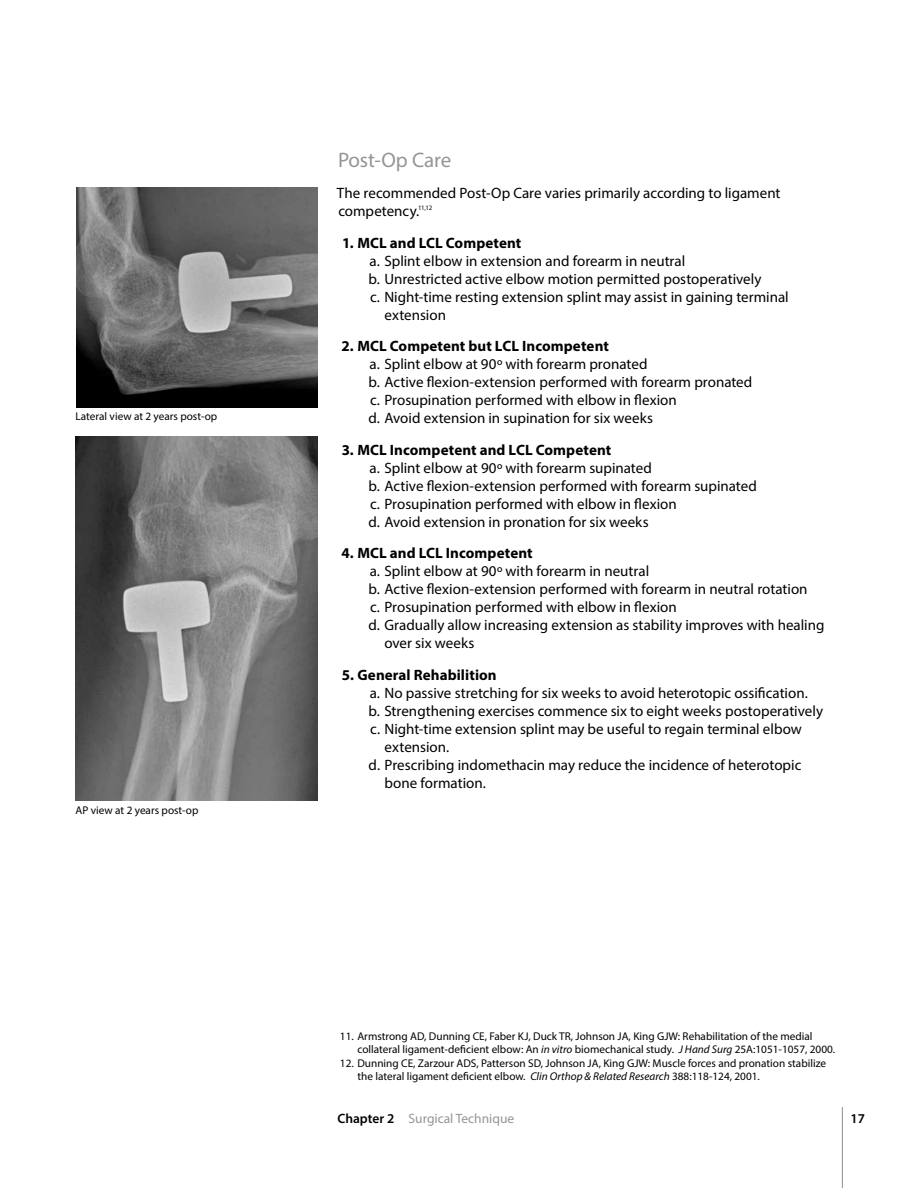
<style>
.page{position:relative;width:918px;height:1188px;background:#fff}
.page>*{position:absolute;margin:0;border:0;box-sizing:border-box;transform-origin:0 0}
.t1{font:21px "Myriad Pro";letter-spacing:-.01em;color:#939598}
.t2{font:15px/18px "Myriad Pro";color:#000}
.t3{font:700 15px "Myriad Pro";letter-spacing:.005em;color:#000}
.t4{font:13.5px "Myriad Pro";color:#939598}
.t5{font:600 13.5px "Myriad Pro";color:#000}
.t6{font:11.25px/13.5px "Myriad Pro";color:#000}
.t7{font:6.75px "Myriad Pro";color:#000}
.s1{font-style:italic}
.s2{font-weight:600;color:#000}
</style>
<div class="page">
<hr style="left:842px;top:1107px;width:1px;height:81px;background:#939598">
<img style="left:76px;top:188px;width:242px;height:220px">
<img style="left:76px;top:436px;width:242px;height:365px">
<p class="t6" style="left:76px;top:409px;width:143px">Lateral view at 2 years post-op</p>
<p class="t6" style="left:76px;top:803px;width:124px">AP view at 2 years post-op</p>
<h1 class="t1" style="left:338px;top:147px;width:115px">Post-Op Care</h1>
<p class="t2" style="left:337px;top:184px;width:445px">The recommended Post-Op Care varies primarily according to ligament competency.</p>
<p class="t7" style="left:418px;top:204px;width:15px">11,12</p>
<p class="t3" style="left:342px;top:233px;width:181px">1. MCL and LCL Competent</p>
<p class="t2" style="left:370px;top:252px;width:317px">a. Splint elbow in extension and forearm in neutral</p>
<p class="t2" style="left:369px;top:270px;width:394px">b. Unrestricted active elbow motion permitted postoperatively</p>
<p class="t2" style="left:370px;top:288px;width:420px">c. Night-time resting extension splint may assist in gaining terminal</p>
<p class="t2" style="left:384px;top:306px;width:63px">extension</p>
<p class="t3" style="left:341px;top:337px;width:269px">2. MCL Competent but LCL Incompetent</p>
<p class="t2" style="left:368px;top:355px;width:385px">a. Splint elbow at 90º with forearm pronated<br>b. Active flexion-extension performed with forearm pronated c. Prosupination performed with elbow in flexion<br>d. Avoid extension in supination for six weeks</p>
<p class="t3" style="left:342px;top:440px;width:271px">3. MCL Incompetent and LCL Competent</p>
<p class="t2" style="left:368px;top:459px;width:390px">a. Splint elbow at 90º with forearm supinated<br>b. Active flexion-extension performed with forearm supinated c. Prosupination performed with elbow in flexion<br>d. Avoid extension in pronation for six weeks</p>
<p class="t3" style="left:342px;top:544px;width:193px">4. MCL and LCL Incompetent</p>
<p class="t2" style="left:370px;top:562px;width:281px">a. Splint elbow at 90º with forearm in neutral</p>
<p class="t2" style="left:369px;top:580px;width:441px">b. Active flexion-extension performed with forearm in neutral rotation</p>
<p class="t2" style="left:370px;top:598px;width:308px">c. Prosupination performed with elbow in flexion</p>
<p class="t2" style="left:368px;top:616px;width:457px">d. Gradually allow increasing extension as stability improves with healing</p>
<p class="t2" style="left:384px;top:634px;width:91px">over six weeks</p>
<p class="t3" style="left:342px;top:665px;width:157px">5. General Rehabilition</p>
<p class="t2" style="left:370px;top:684px;width:440px">a. No passive stretching for six weeks to avoid heterotopic ossification.</p>
<p class="t2" style="left:369px;top:702px;width:456px">b. Strengthening exercises commence six to eight weeks postoperatively</p>
<p class="t2" style="left:370px;top:720px;width:433px">c. Night-time extension splint may be useful to regain terminal elbow</p>
<p class="t2" style="left:385px;top:738px;width:66px">extension.</p>
<p class="t2" style="left:369px;top:756px;width:434px">d. Prescribing indomethacin may reduce the incidence of heterotopic</p>
<p class="t2" style="left:385px;top:774px;width:103px">bone formation.</p>
<p class="t6" style="left:357px;top:1029px;width:479px;text-indent:-18px">11. Armstrong AD, Dunning CE, Faber KJ, Duck TR, Johnson JA, King GJW: Rehabilitation of the medial collateral ligament-deficient elbow: An <span class="s1">in vitro</span> biomechanical study. <span class="s1">J Hand Surg</span> 25A:1051-1057, 2000.</p>
<p class="t6" style="left:357px;top:1056px;width:470px;text-indent:-18px">12. Dunning CE, Zarzour ADS, Patterson SD, Johnson JA, King GJW: Muscle forces and pronation stabilize the lateral ligament deficient elbow. <span class="s1">Clin Orthop &amp; Related Research</span> 388:118-124, 2001.</p>
<p class="t4" style="left:338px;top:1110px;width:178px"><span class="s2">Chapter 2</span> Surgical Technique</p>
<p class="t5" style="left:850px;top:1109px;width:16px">17</p>
</div>
